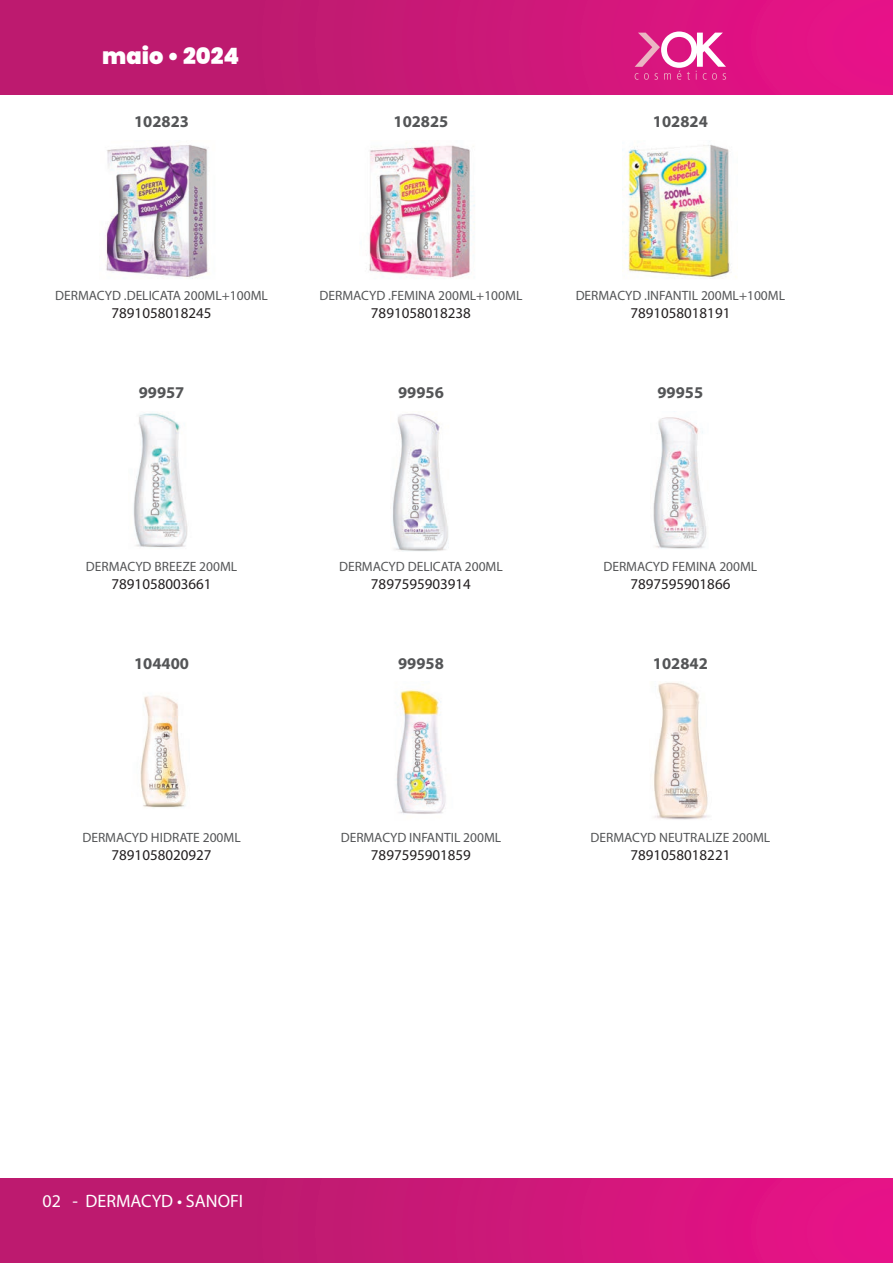
<style>
.page{position:relative;width:893px;height:1263px;background:#fff}
.page>*{position:absolute;margin:0;border:0;box-sizing:border-box;transform-origin:0 0}
.t1{font:900 22.5px "Poppins";color:#fff}
.t2{font:18px "Myriad Pro";color:#fff}
.t3{font:700 16.5px "Myriad Pro";color:#545557}
.t4{font:15px "Myriad Pro";color:#231f20}
.t5{font:13.5px "Myriad Pro";color:#545557}
</style>
<div class="page">
<div style="left:0;top:0;width:893px;height:95px;background:linear-gradient(to right,#b41c6a,#e51386)"></div>
<div style="left:0;top:1178px;width:893px;height:85px;background:linear-gradient(to right,#b41c6a,#e51386)"></div>
<svg style="left:635px;top:32px;width:91px;height:48px"></svg>
<img style="left:106px;top:145px;width:103px;height:134px">
<img style="left:369px;top:145px;width:106px;height:134px">
<img style="left:625px;top:144px;width:111px;height:135px">
<img style="left:133px;top:413px;width:55px;height:135px">
<img style="left:392px;top:413px;width:56px;height:138px">
<img style="left:653px;top:411px;width:54px;height:138px">
<img style="left:140px;top:695px;width:46px;height:113px">
<img style="left:396px;top:689px;width:50px;height:125px">
<img style="left:653px;top:682px;width:57px;height:138px">
<h1 class="t1" style="left:102px;top:43px;width:138px">maio • 2024</h1>
<p class="t3" style="left:134px;top:111px;width:56px">102823</p>
<p class="t3" style="left:393px;top:111px;width:56px">102825</p>
<p class="t3" style="left:653px;top:111px;width:56px">102824</p>
<p class="t5" style="left:55px;top:287px;width:214px">DERMACYD .DELICATA 200ML+100ML</p>
<p class="t4" style="left:112px;top:304px;width:102px">7891058018245</p>
<p class="t3" style="left:139px;top:382px;width:47px">99957</p>
<p class="t5" style="left:320px;top:287px;width:204px">DERMACYD .FEMINA 200ML+100ML</p>
<p class="t4" style="left:371px;top:304px;width:102px">7891058018238</p>
<p class="t3" style="left:398px;top:382px;width:47px">99956</p>
<p class="t5" style="left:576px;top:287px;width:211px">DERMACYD .INFANTIL 200ML+100ML</p>
<p class="t4" style="left:630px;top:304px;width:102px">7891058018191</p>
<p class="t3" style="left:657px;top:382px;width:47px">99955</p>
<p class="t5" style="left:86px;top:558px;width:153px">DERMACYD BREEZE 200ML</p>
<p class="t4" style="left:112px;top:575px;width:102px">7891058003661</p>
<p class="t3" style="left:134px;top:652px;width:56px">104400</p>
<p class="t5" style="left:339px;top:558px;width:165px">DERMACYD DELICATA 200ML</p>
<p class="t4" style="left:371px;top:575px;width:102px">7897595903914</p>
<p class="t3" style="left:398px;top:652px;width:47px">99958</p>
<p class="t5" style="left:603px;top:558px;width:155px">DERMACYD FEMINA 200ML</p>
<p class="t4" style="left:630px;top:575px;width:102px">7897595901866</p>
<p class="t3" style="left:653px;top:652px;width:56px">102842</p>
<p class="t5" style="left:82px;top:829px;width:160px">DERMACYD HIDRATE 200ML</p>
<p class="t4" style="left:112px;top:845px;width:102px">7891058020927</p>
<p class="t5" style="left:341px;top:829px;width:162px">DERMACYD INFANTIL 200ML</p>
<p class="t4" style="left:371px;top:845px;width:102px">7897595901859</p>
<p class="t5" style="left:590px;top:829px;width:181px">DERMACYD NEUTRALIZE 200ML</p>
<p class="t4" style="left:630px;top:845px;width:102px">7891058018221</p>
<h2 class="t2" style="left:43px;top:1190px;width:202px">02 - DERMACYD • SANOFI</h2>
</div>
